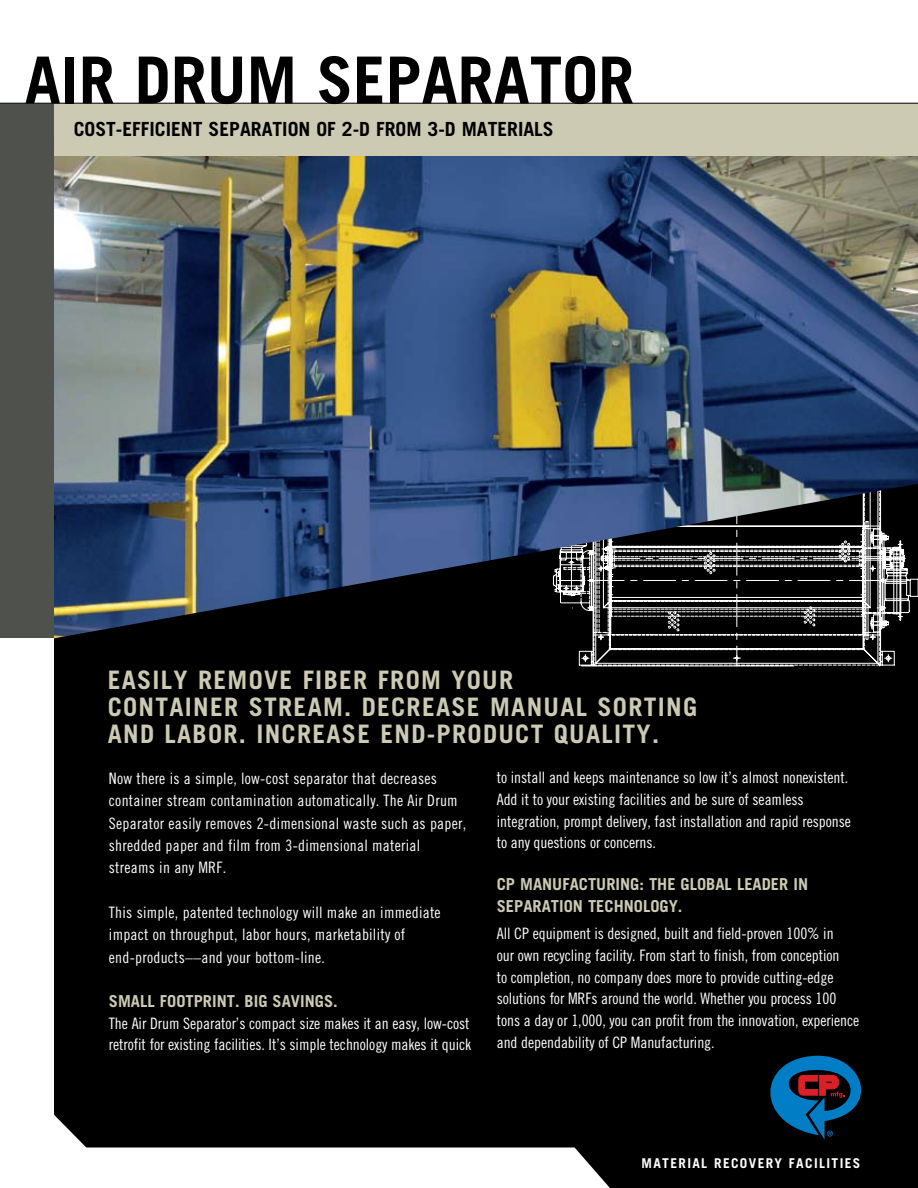
<style>
.page{position:relative;width:918px;height:1188px;background:#fff}
.page>*{position:absolute;margin:0;border:0;box-sizing:border-box;transform-origin:0 0}
.t1{font:700 64.95px "Trade Gothic";color:#000}
.t2{font:700 25.5px/27px "Trade Gothic";letter-spacing:.05em;color:#cdcab3}
.t3{font:700 19.5px "Trade Gothic";color:#000}
.t4{font:700 16.5px/21.9px "Trade Gothic";color:#cdcab3}
.t5{font:15.75px/22.4px "Trade Gothic LT Cond Eighteen";letter-spacing:.015em;color:#fff}
.t6{font:15.75px/21.8px "Trade Gothic LT Cond Eighteen";letter-spacing:-.005em;color:#fff}
.t7{font:15.75px/21.8px "Trade Gothic Cond Eighteen";letter-spacing:-.005em;color:#fff}
.t8{font:700 13.5px "Trade Gothic";letter-spacing:.1em;color:#fff}
</style>
<div class="page">
<div style="left:54px;top:267px;width:864px;height:921px;background:#000"></div>
<svg style="left:595px;top:639px;width:300px;height:27px"></svg>
<img style="left:54px;top:155px;width:864px;height:484px">
<div style="left:0;top:103px;width:54px;height:536px;background:#4f514d"></div>
<div style="left:54px;top:103px;width:864px;height:52px;background:#cdcab3"></div>
<svg style="left:54px;top:1114px;width:556px;height:74px"></svg>
<hr style="left:0;top:103px;width:918px;height:1px;background:#000">
<svg style="left:770px;top:1055px;width:91px;height:85px"></svg>
<div style="left:0;top:638px;width:54px;height:9px;background:#fff"></div>
<h1 class="t1" style="left:25px;top:40px;width:611px">AIR DRUM SEPARATOR</h1>
<p class="t3" style="left:74px;top:117px;width:482px">COST-EFFICIENT SEPARATION OF 2-D FROM 3-D MATERIALS</p>
<h2 class="t2" style="left:108px;top:666px;width:591px">EASILY REMOVE FIBER FROM YOUR<br>CONTAINER STREAM. DECREASE MANUAL SORTING<br>AND LABOR. INCREASE END-PRODUCT QUALITY.</h2>
<p class="t5" style="left:109px;top:767px;width:359px">Now there is a simple, low-cost separator that decreases container stream contamination automatically. The Air Drum Separator easily removes 2-dimensional waste such as paper, shredded paper and film from 3-dimensional material streams in any MRF.</p>
<p class="t5" style="left:109px;top:901px;width:333px">This simple, patented technology will make an immediate impact on throughput, labor hours, marketability of end-products––and your bottom-line.</p>
<p class="t4" style="left:109px;top:990px;width:230px">SMALL FOOTPRINT. BIG SAVINGS.</p>
<p class="t6" style="left:109px;top:1012px;width:364px">The Air Drum Separator’s compact size makes it an easy, low-cost retrofit for existing facilities. It’s simple technology makes it quick</p>
<p class="t6" style="left:497px;top:767px;width:356px">to install and keeps maintenance so low it’s almost nonexistent.<br>Add it to your existing facilities and be sure of seamless integration, prompt delivery, fast installation and rapid response to any questions or concerns.</p>
<p class="t4" style="left:497px;top:873px;width:313px">CP MANUFACTURING: THE GLOBAL LEADER IN<br>SEPARATION TECHNOLOGY.</p>
<p class="t7" style="left:497px;top:922px;width:364px">All CP equipment is designed, built and field-proven 100% in<br>our own recycling facility. From start to finish, from conception<br>to completion, no company does more to provide cutting-edge solutions for MRFs around the world. Whether you process 100 tons a day or 1,000, you can profit from the innovation, experience and dependability of CP Manufacturing.</p>
<p class="t8" style="left:642px;top:1155px;width:220px">MATERIAL RECOVERY FACILITIES</p>
</div>
